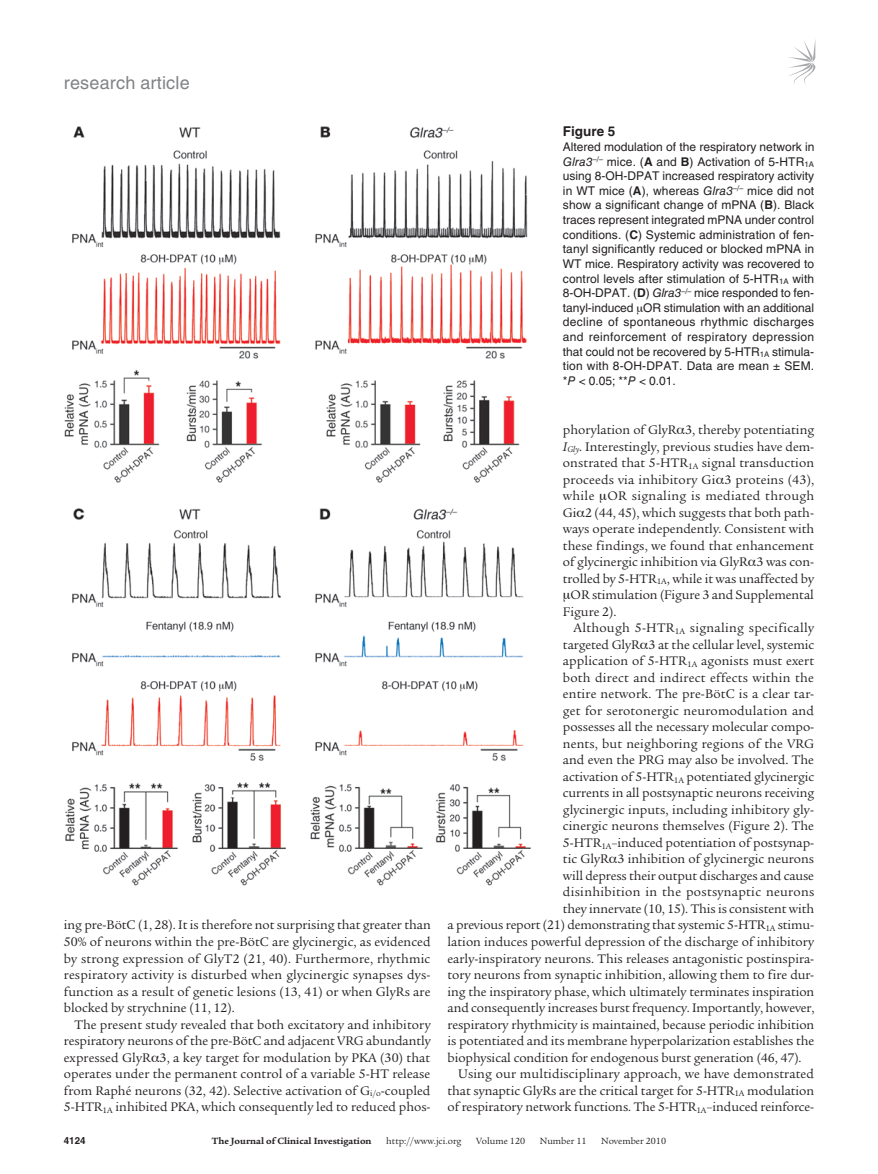
<style>
.page{position:relative;width:878px;height:1174px;background:#fff}
.page>*{position:absolute;margin:0;border:0;box-sizing:border-box;transform-origin:0 0}
.t1{font:18px "Helvetica LT Std";letter-spacing:.01em;color:#808285}
.t2{font:13.5px/16.5px "Legacy Serif Std";color:#231f20;text-align:justify}
.t3{font:13.5px "Legacy Serif Std";letter-spacing:.02em;color:#231f20}
.t4{font:13.5px "Legacy Serif Std";letter-spacing:.025em;color:#231f20}
.t5{font:700 13.5px "Helvetica LT Std";color:#231f20}
.t6{font:12px/14.7px "Helvetica LT Std";letter-spacing:.005em;color:#231f20;text-align:justify}
.t7{font:9.75px "Legacy Serif Std";color:#231f20}
.t8{font:700 9.75px "Legacy Serif Std";color:#231f20}
.t9{font:700 9.75px "Helvetica LT Std";color:#231f20}
.s1{font-style:italic}
.s2{font-weight:700}
</style>
<div class="page">
<svg style="left:789px;top:41px;width:26px;height:44px"></svg>
<img style="left:64px;top:126px;width:467px;height:760px">
<h1 class="t1" style="left:64px;top:72px;width:127px">research article</h1>
<p class="t2" style="left:64px;top:917px;width:368px">ing pre-BötC (1, 28). It is therefore not surprising that greater than 50% of neurons within the pre-BötC are glycinergic, as evidenced by strong expression of GlyT2 (21, 40). Furthermore, rhythmic respiratory activity is disturbed when glycinergic synapses dys&shy;function as a result of genetic lesions (13, 41) or when GlyRs are blocked by strychnine (11, 12).</p>
<p class="t2" style="left:64px;top:1016px;width:368px;text-indent:11px">The present study revealed that both excitatory and inhibitory respiratory neurons of the pre-BötC and adjacent VRG abundantly expressed GlyR 3, a key target for modulation by PKA (30) that operates under the permanent control of a variable 5-HT release from Raphé neurons (32, 42). Selective activation of G<sub>i/o</sub>-coupled 5-HTR<sub>1A</sub> inhibited PKA, which consequently led to reduced phos-</p>
<p class="t5" style="left:563px;top:123px;width:54px">Figure 5</p>
<p class="t6" style="left:563px;top:139px;width:253px">Altered modulation of the respiratory network in <span class="s1">Glra3</span><sup>–/–</sup> mice. (<span class="s2">A</span> and <span class="s2">B</span>) Activation of 5-HTR<sub>1A </sub>using 8-OH-DPAT increased respiratory activity in WT mice (<span class="s2">A</span>), whereas <span class="s1">Glra3</span><sup>–/–</sup> mice did not show a significant change of mPNA (<span class="s2">B</span>). Black traces represent integrated mPNA under control conditions. (<span class="s2">C</span>) Systemic administration of fen&shy;tanyl significantly reduced or blocked mPNA in WT mice. Respiratory activity was recovered to control levels after stimulation of 5-HTR<sub>1A</sub> with 8-OH-DPAT. (<span class="s2">D</span>) <span class="s1">Glra3</span><sup>–/–</sup> mice responded to fen&shy;tanyl-induced OR stimulation with an additional decline of spontaneous rhythmic discharges and reinforcement of respiratory depression that could not be recovered by 5-HTR<sub>1A</sub> stimula&shy;tion with 8-OH-DPAT. Data are mean ± SEM. *<span class="s1">P</span> &lt; 0.05; **<span class="s1">P</span> &lt; 0.01.</p>
<p class="t2" style="left:563px;top:422px;width:253px">phorylation of GlyR 3, thereby potentiating</p>
<p class="t2" style="left:563px;top:438px;width:253px"><span class="s1">I</span><sub>Gly</sub>. Interestingly, previous studies have dem-</p>
<p class="t2" style="left:563px;top:455px;width:253px">onstrated that 5-HTR<sub>1A</sub> signal transduction</p>
<p class="t2" style="left:563px;top:471px;width:253px">proceeds via inhibitory Gi 3 proteins (43),</p>
<p class="t4" style="left:563px;top:488px;width:253px">while OR signaling is mediated through</p>
<p class="t2" style="left:563px;top:504px;width:253px">Gi 2 (44, 45), which suggests that both path-</p>
<p class="t2" style="left:563px;top:521px;width:253px">ways operate independently. Consistent with</p>
<p class="t2" style="left:563px;top:537px;width:252px">these findings, we found that enhancement</p>
<p class="t2" style="left:563px;top:554px;width:253px">of glycinergic inhibition via GlyR 3 was con-</p>
<p class="t2" style="left:563px;top:570px;width:252px">trolled by 5-HTR<sub>1A</sub>, while it was unaffected by</p>
<p class="t2" style="left:570px;top:587px;width:245px">OR stimulation (Figure 3 and Supplemental</p>
<p class="t2" style="left:563px;top:603px;width:55px">Figure 2).</p>
<p class="t3" style="left:573px;top:620px;width:242px">Although 5-HTR<sub>1A</sub> signaling specifically</p>
<p class="t2" style="left:563px;top:636px;width:253px">targeted GlyR 3 at the cellular level, systemic</p>
<p class="t2" style="left:563px;top:653px;width:253px">application of 5-HTR<sub>1A</sub> agonists must exert</p>
<p class="t2" style="left:563px;top:669px;width:252px">both direct and indirect effects within the</p>
<p class="t2" style="left:563px;top:686px;width:253px">entire network. The pre-BötC is a clear tar-</p>
<p class="t2" style="left:563px;top:702px;width:252px">get for serotonergic neuromodulation and</p>
<p class="t2" style="left:563px;top:719px;width:253px">possesses all the necessary molecular compo-</p>
<p class="t2" style="left:563px;top:735px;width:253px">nents, but neighboring regions of the VRG</p>
<p class="t2" style="left:563px;top:752px;width:252px">and even the PRG may also be involved. The</p>
<p class="t2" style="left:563px;top:768px;width:253px">activation of 5-HTR<sub>1A</sub> potentiated glycinergic</p>
<p class="t2" style="left:563px;top:785px;width:253px">currents in all postsynaptic neurons receiving</p>
<p class="t2" style="left:563px;top:801px;width:253px">glycinergic inputs, including inhibitory gly-</p>
<p class="t2" style="left:563px;top:818px;width:252px">cinergic neurons themselves (Figure 2). The</p>
<p class="t2" style="left:563px;top:834px;width:253px">5-HTR<sub>1A</sub>–induced potentiation of postsynap-</p>
<p class="t2" style="left:563px;top:851px;width:253px">tic GlyR 3 inhibition of glycinergic neurons</p>
<p class="t2" style="left:563px;top:867px;width:252px">will depress their output discharges and cause</p>
<p class="t3" style="left:563px;top:884px;width:253px">disinhibition in the postsynaptic neurons</p>
<p class="t2" style="left:563px;top:900px;width:253px">they innervate (10, 15). This is consistent with</p>
<p class="t2" style="left:447px;top:917px;width:368px">a previous report (21) demonstrating that systemic 5-HTR<sub>1A</sub> stimu-</p>
<p class="t2" style="left:447px;top:933px;width:368px">lation induces powerful depression of the discharge of inhibitory</p>
<p class="t2" style="left:447px;top:950px;width:368px">early-inspiratory neurons. This releases antagonistic postinspira-</p>
<p class="t2" style="left:447px;top:966px;width:368px">tory neurons from synaptic inhibition, allowing them to fire dur-</p>
<p class="t2" style="left:447px;top:983px;width:368px">ing the inspiratory phase, which ultimately terminates inspiration</p>
<p class="t2" style="left:447px;top:999px;width:368px">and consequently increases burst frequency. Importantly, however,</p>
<p class="t2" style="left:447px;top:1016px;width:368px">respiratory rhythmicity is maintained, because periodic inhibition</p>
<p class="t2" style="left:447px;top:1032px;width:368px">is potentiated and its membrane hyperpolarization establishes the</p>
<p class="t2" style="left:447px;top:1049px;width:355px">biophysical condition for endogenous burst generation (46, 47).</p>
<p class="t2" style="left:458px;top:1065px;width:357px">Using our multidisciplinary approach, we have demonstrated</p>
<p class="t2" style="left:447px;top:1082px;width:368px">that synaptic GlyRs are the critical target for 5-HTR<sub>1A</sub> modulation</p>
<p class="t2" style="left:447px;top:1098px;width:368px">of respiratory network functions. The 5-HTR<sub>1A</sub>–induced reinforce-</p>
<p class="t9" style="left:64px;top:1134px;width:23px">4124</p>
<p class="t8" style="left:212px;top:1135px;width:161px">The Journal of Clinical Investigation</p>
<p class="t7" style="left:386px;top:1135px;width:77px">http://www.jci.org</p>
<p class="t7" style="left:476px;top:1135px;width:50px">Volume 120</p>
<p class="t7" style="left:540px;top:1135px;width:48px">Number 11</p>
<p class="t7" style="left:601px;top:1135px;width:66px">November 2010</p>
</div>
